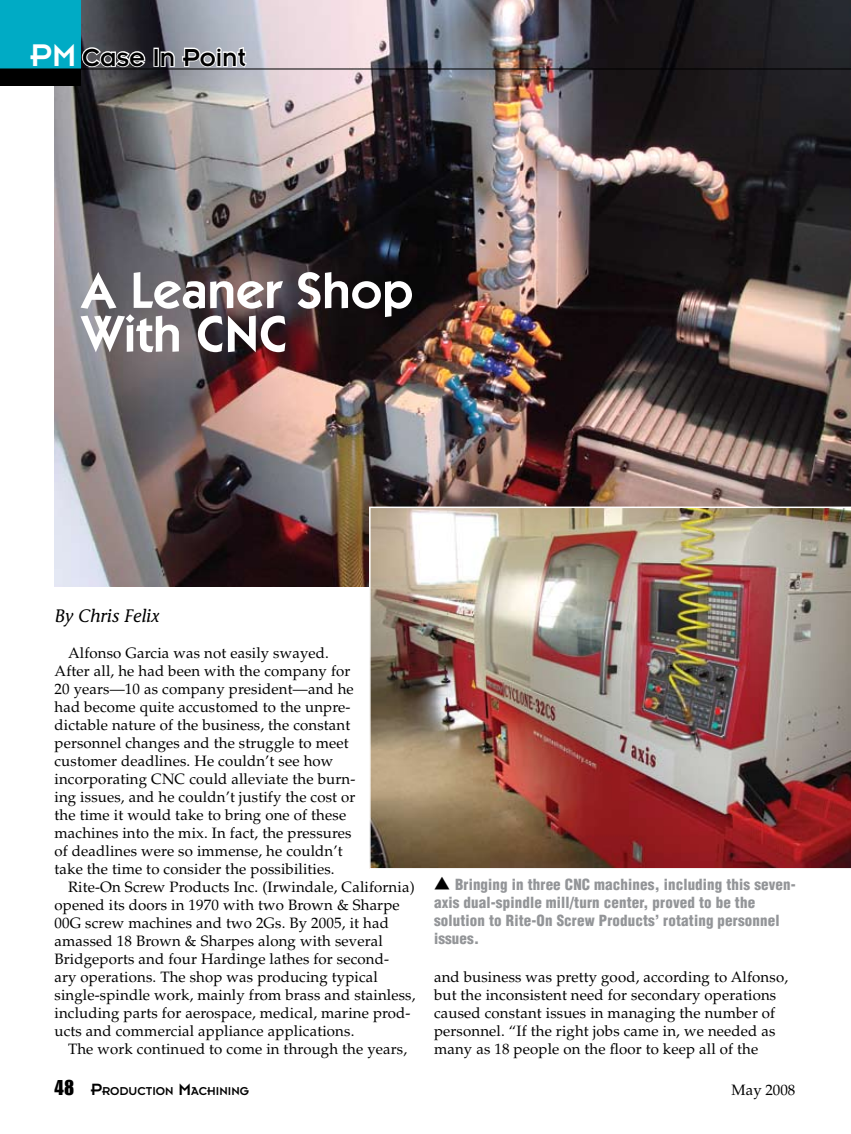
<style>
.page{position:relative;width:851px;height:1134px;background:#fff}
.page>*{position:absolute;margin:0;border:0;box-sizing:border-box;transform-origin:0 0}
.t1{font:600 51px/43.5px "ITC Kabel Std";letter-spacing:.005em;color:#fff}
.t2{font:27px "Insignia LT Std";color:#000}
.t3{font:italic 500 18px "Stone Informal Std";color:#000}
.t4{font:15px/18px "Palatino LT Std";letter-spacing:.01em;color:#000}
.t5{font:900 condensed 15px/18px "Helvetica LT Std";letter-spacing:.01em;color:#939598}
.t6{font:12.6px "Insignia LT Std";color:#000}
.s1{font-size:34.5px;color:#fff}
.s2{font-family:"Impact LT Std";font-size:21px}
.s3{font-size:18px}
</style>
<div class="page">
<img style="left:54px;top:0;width:796px;height:587px">
<img style="left:369px;top:507px;width:481px;height:362px">
<div style="left:0;top:69px;width:80px;height:16px;background:#000"></div>
<div style="left:0;top:0;width:80px;height:69px;background:#00abc5"></div>
<hr style="left:0;top:69px;width:850px;height:1px;background:#000">
<svg style="left:81px;top:46px;width:66px;height:22px"></svg>
<div style="left:153px;top:48px;width:6px;height:19px;border:2px solid #fff"></div>
<svg style="left:159px;top:45px;width:89px;height:24px"></svg>
<h2 class="t2" style="left:30px;top:43px;width:217px"><span class="s1">PM</span> Case In Point</h2>
<h1 class="t1" style="left:81px;top:269px;width:333px">A Leaner Shop<br>With CNC</h1>
<p class="t3" style="left:54px;top:605px;width:107px">By Chris Felix</p>
<p class="t4" style="left:54px;top:644px;width:302px;text-indent:14px">Alfonso Garcia was not easily swayed.<br>After all, he had been with the company for 20 years—10 as company president—and he had become quite accustomed to the unpre&shy;dictable nature of the business, the constant personnel changes and the struggle to meet customer deadlines. He couldn’t see how incorporating CNC could alleviate the burn&shy;ing issues, and he couldn’t justify the cost or the time it would take to bring one of these machines into the mix. In fact, the pressures of deadlines were so immense, he couldn’t take the time to consider the possibilities.</p>
<p class="t4" style="left:54px;top:878px;width:362px;text-indent:14px">Rite-On Screw Products Inc. (Irwindale, California) opened its doors in 1970 with two Brown &amp; Sharpe 00G screw machines and two 2Gs. By 2005, it had amassed 18 Brown &amp; Sharpes along with several Bridgeports and four Hardinge lathes for second-<br>ary operations. The shop was producing typical single-spindle work, mainly from brass and stainless, including parts for aerospace, medical, marine prod&shy;ucts and commercial appliance applications.</p>
<p class="t4" style="left:68px;top:1040px;width:340px">The work continued to come in through the years,</p>
<p class="t5" style="left:434px;top:876px;width:363px;text-indent:21px">Bringing in three CNC machines, including this seven&shy;axis dual-spindle mill/turn center, proved to be the solution to Rite-On Screw Products’ rotating personnel issues.</p>
<p class="t4" style="left:434px;top:968px;width:355px">and business was pretty good, according to Alfonso, but the inconsistent need for secondary operations caused constant issues in managing the number of personnel. “If the right jobs came in, we needed as many as 18 people on the floor to keep all of the</p>
<p class="t6" style="left:54px;top:1085px;width:196px"><span class="s2">48</span> <span class="s3">P</span>RODUCTION <span class="s3">M</span>ACHINING</p>
<p class="t4" style="left:731px;top:1081px;width:65px">May 2008</p>
</div>
